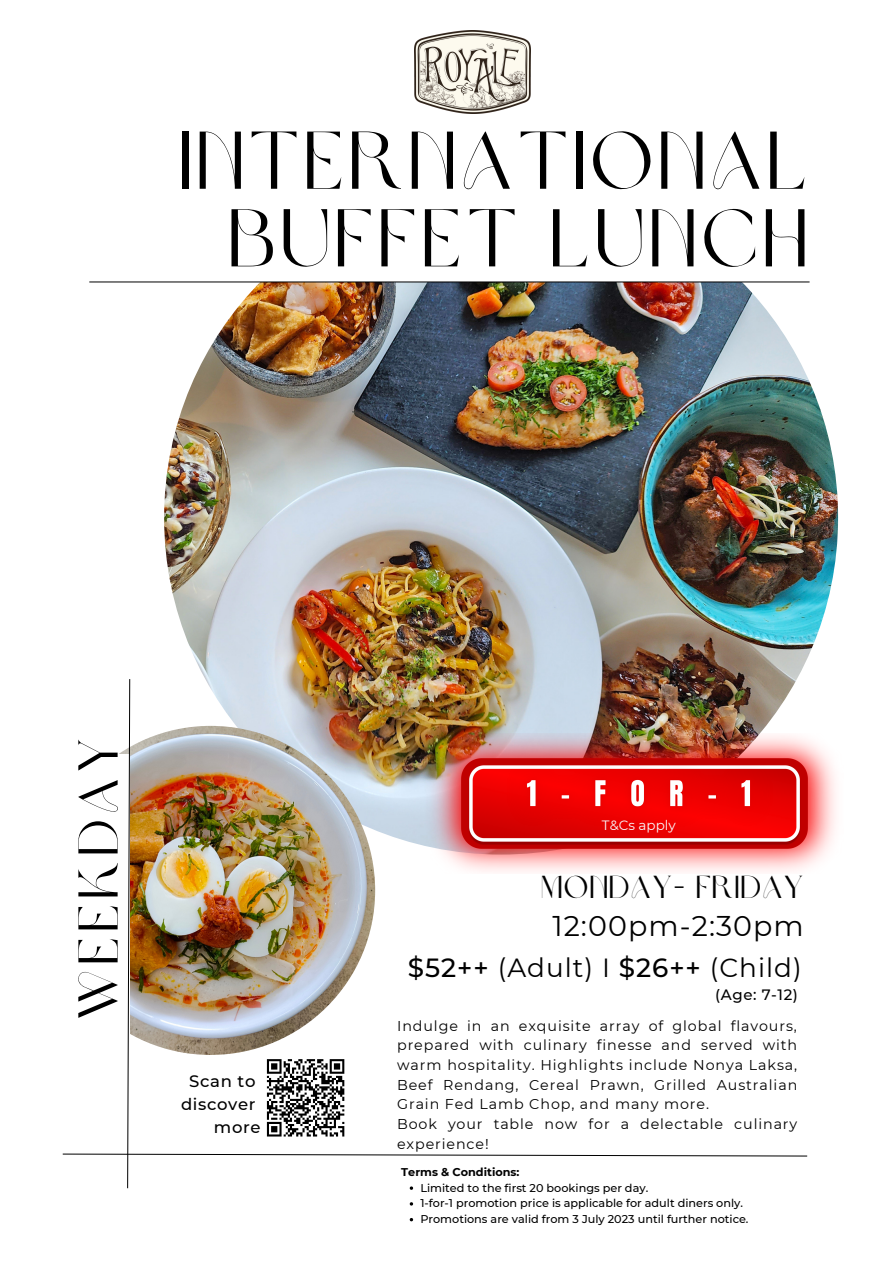
<style>
.page{position:relative;width:893px;height:1263px;background:#fff}
.page>*{position:absolute;margin:0;border:0;box-sizing:border-box;transform-origin:0 0}
.t1{font:80.93px "Brown Sugar";letter-spacing:.065em;color:#000}
.t2{font:55.5px "Brown Sugar";letter-spacing:.1em;color:#000}
.t3{font:31.5px "Brown Sugar";letter-spacing:.04em;color:#000}
.t4{font:28.5px "Montserrat";letter-spacing:.04em;color:#000}
.t5{font:26.25px "Montserrat";letter-spacing:.04em;color:#000}
.t6{font:500 16.5px "Montserrat";letter-spacing:.04em;color:#000}
.t7{font:500 15px "Montserrat";color:#000}
.t8{font:14.25px/19.6px "Montserrat";letter-spacing:.065em;color:#000;text-align:justify}
.t9{font:13.5px "Montserrat";color:#f9fafd}
.t10{font:500 11.25px "Montserrat";color:#000}
.t11{font:700 11.25px "Montserrat";color:#000}
.s1{font-weight:500}
</style>
<div class="page">
<img style="left:164px;top:181px;width:674px;height:673px;border-radius:50%">
<div style="left:92px;top:158px;width:801px;height:124px;background:#fff"></div>
<hr style="left:89px;top:282px;width:720px;height:1px;background:#000">
<img style="left:414px;top:31px;width:116px;height:83px">
<img style="left:807px;top:745px;width:29px;height:121px">
<img style="left:807px;top:741px;width:8px;height:116px">
<img style="left:62px;top:678px;width:745px;height:512px">
<p class="t1" style="left:180px;top:128px;width:629px">INTERNATIONAL</p>
<p class="t1" style="left:229px;top:206px;width:580px">BUFFET LUNCH</p>
<p class="t2" style="left:76px;top:1020px;width:284px;rotate:-90deg">WEEKDAY</p>
<p class="t6" style="left:189px;top:1071px;width:68px">Scan to</p>
<p class="t6" style="left:181px;top:1094px;width:76px">discover</p>
<p class="t6" style="left:214px;top:1117px;width:48px">more</p>
<p class="t9" style="left:602px;top:816px;width:75px">T&amp;Cs apply</p>
<p class="t3" style="left:541px;top:875px;width:264px">MONDAY- FRIDAY</p>
<p class="t4" style="left:552px;top:908px;width:253px">12:00pm-2:30pm</p>
<p class="t5" style="left:408px;top:951px;width:395px"><span class="s1">$52++</span> (Adult) I <span class="s1">$26++</span> (Child)</p>
<p class="t7" style="left:715px;top:986px;width:84px">(Age: 7-12)</p>
<p class="t8" style="left:397px;top:1016px;width:402px">Indulge in an exquisite array of global flavours, prepared with culinary finesse and served with warm hospitality. Highlights include Nonya Laksa, Beef Rendang, Cereal Prawn, Grilled Australian Grain Fed Lamb Chop, and many more.</p>
<p class="t8" style="left:397px;top:1114px;width:402px">Book your table now for a delectable culinary experience!</p>
<p class="t11" style="left:401px;top:1165px;width:120px">Terms &amp; Conditions:</p>
<p class="t10" style="left:420px;top:1180px;width:229px">Limited to the first 20 bookings per day.</p>
<p class="t10" style="left:420px;top:1196px;width:324px">1-for-1 promotion price is applicable for adult diners only.</p>
<p class="t10" style="left:420px;top:1212px;width:329px">Promotions are valid from 3 July 2023 until further notice.</p>
</div>
